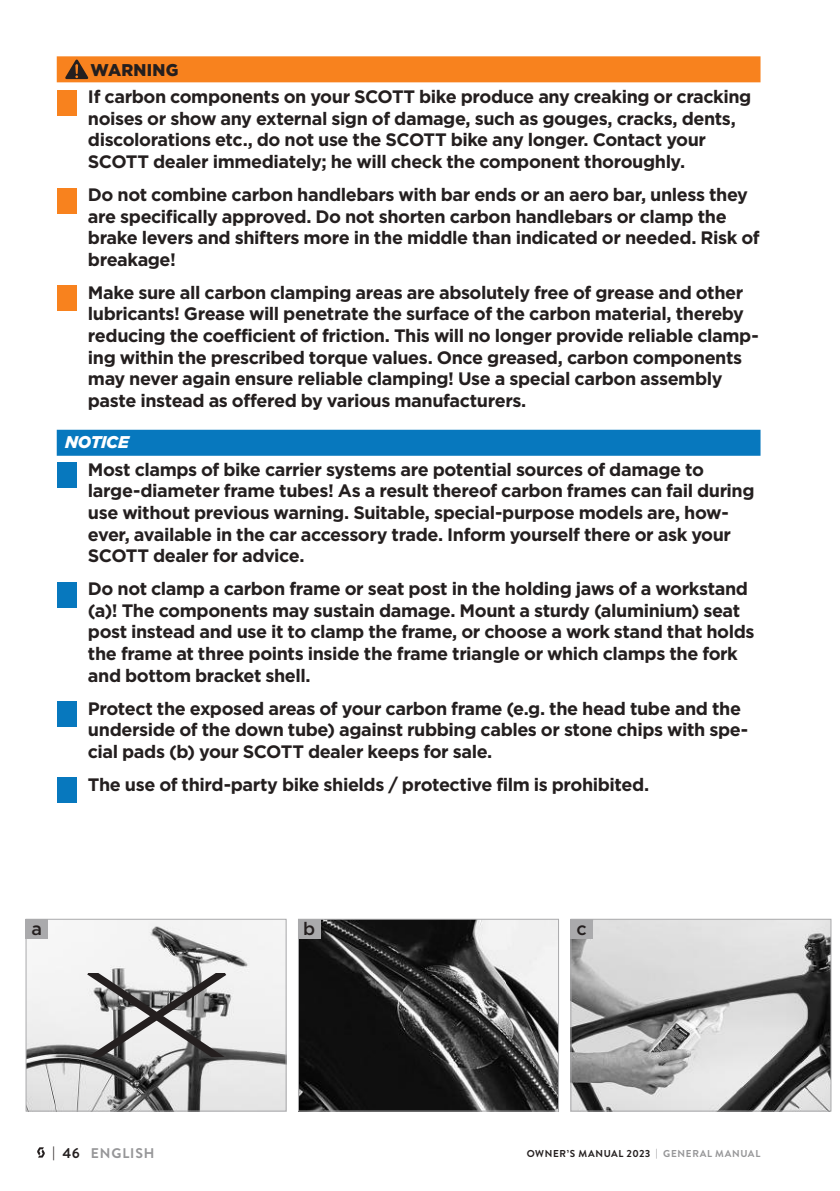
<style>
.page{position:relative;width:840px;height:1191px;background:#fff}
.page>*{position:absolute;margin:0;border:0;box-sizing:border-box;transform-origin:0 0}
.t1{font:700 18px/21.6px "Gotham";letter-spacing:-.025em;color:#241f1f}
.t2{font:500 18px "Gotham";color:#241f1f}
.t3{font:900 17px "Gotham";letter-spacing:.015em;color:#241f1f}
.t4{font:italic 900 17px "Gotham";letter-spacing:-.015em;color:#fff}
.t5{font:700 14px "Brandon Text";letter-spacing:.06em;color:#969698}
.t6{font:700 10px "Brandon Text";letter-spacing:.065em;color:#241f1f}
.s1{color:#241f1f}
.s2{color:#969698}
</style>
<div class="page">
<img style="left:28px;top:920px;width:256px;height:189px">
<div style="left:26px;top:918px;width:260px;height:193px;border:1px solid #aaaaac"></div>
<svg style="left:85px;top:973px;width:142px;height:83px"></svg>
<img style="left:572px;top:920px;width:257px;height:189px">
<div style="left:570px;top:918px;width:261px;height:193px;border:1px solid #aaaaac"></div>
<img style="left:300px;top:920px;width:256px;height:189px">
<div style="left:298px;top:918px;width:260px;height:193px;border:1px solid #aaaaac"></div>
<div style="left:298px;top:918px;width:22px;height:20px;background:#aaaaac"></div>
<div style="left:570px;top:918px;width:22px;height:20px;background:#aaaaac"></div>
<div style="left:26px;top:918px;width:22px;height:20px;background:#aaaaac"></div>
<svg style="left:37px;top:1147px;width:8px;height:10px"></svg>
<div style="left:57px;top:56px;width:703px;height:26px;background:#f8821e"></div>
<div style="left:57px;top:430px;width:703px;height:26px;background:#0778be"></div>
<svg style="left:65px;top:60px;width:23px;height:19px"></svg>
<div style="left:57px;top:90px;width:20px;height:26px;background:#f8821e"></div>
<div style="left:57px;top:188px;width:20px;height:25px;background:#f8821e"></div>
<div style="left:57px;top:285px;width:20px;height:26px;background:#f8821e"></div>
<div style="left:57px;top:462px;width:20px;height:26px;background:#0778be"></div>
<div style="left:57px;top:582px;width:20px;height:25px;background:#0778be"></div>
<div style="left:57px;top:701px;width:20px;height:26px;background:#0778be"></div>
<div style="left:57px;top:777px;width:20px;height:26px;background:#0778be"></div>
<p class="t3" style="left:91px;top:58px;width:89px">WARNING</p>
<p class="t1" style="left:88px;top:86px;width:664px">If carbon components on your SCOTT bike produce any creaking or cracking noises or show any external sign of damage, such as gouges, cracks, dents, discolorations etc., do not use the SCOTT bike any longer. Contact your SCOTT dealer immediately; he will check the component thoroughly.</p>
<p class="t1" style="left:88px;top:184px;width:672px">Do not combine carbon handlebars with bar ends or an aero bar, unless they are specifically approved. Do not shorten carbon handlebars or clamp the brake levers and shifters more in the middle than indicated or needed. Risk of breakage!</p>
<p class="t1" style="left:88px;top:281px;width:672px">Make sure all carbon clamping areas are absolutely free of grease and other lubricants! Grease will penetrate the surface of the carbon material, thereby reducing the coefficient of friction. This will no longer provide reliable clamp&shy;ing within the prescribed torque values. Once greased, carbon components may never again ensure reliable clamping! Use a special carbon assembly paste instead as offered by various manufacturers.</p>
<p class="t4" style="left:65px;top:431px;width:65px">NOTICE</p>
<p class="t1" style="left:88px;top:458px;width:667px">Most clamps of bike carrier systems are potential sources of damage to large-diameter frame tubes! As a result thereof carbon frames can fail during use without previous warning. Suitable, special-purpose models are, how&shy;ever, available in the car accessory trade. Inform yourself there or ask your SCOTT dealer for advice.</p>
<p class="t1" style="left:88px;top:578px;width:667px">Do not clamp a carbon frame or seat post in the holding jaws of a workstand (a)! The components may sustain damage. Mount a sturdy (aluminium) seat post instead and use it to clamp the frame, or choose a work stand that holds the frame at three points inside the frame triangle or which clamps the fork and bottom bracket shell.</p>
<p class="t1" style="left:88px;top:697px;width:661px">Protect the exposed areas of your carbon frame (e.g. the head tube and the underside of the down tube) against rubbing cables or stone chips with spe&shy;cial pads (b) your SCOTT dealer keeps for sale.</p>
<p class="t1" style="left:88px;top:773px;width:562px">The use of third-party bike shields / protective film is prohibited.</p>
<p class="t2" style="left:32px;top:916px;width:12px">a</p>
<p class="t2" style="left:303px;top:916px;width:14px">b</p>
<p class="t2" style="left:576px;top:916px;width:12px">c</p>
<p class="t5" style="left:52px;top:1143px;width:104px"><span class="s1">| 46</span> ENGLISH</p>
<p class="t6" style="left:526px;top:1146px;width:235px">OWNER’S MANUAL 2023 <span class="s2">| GENERAL MANUAL</span></p>
</div>
